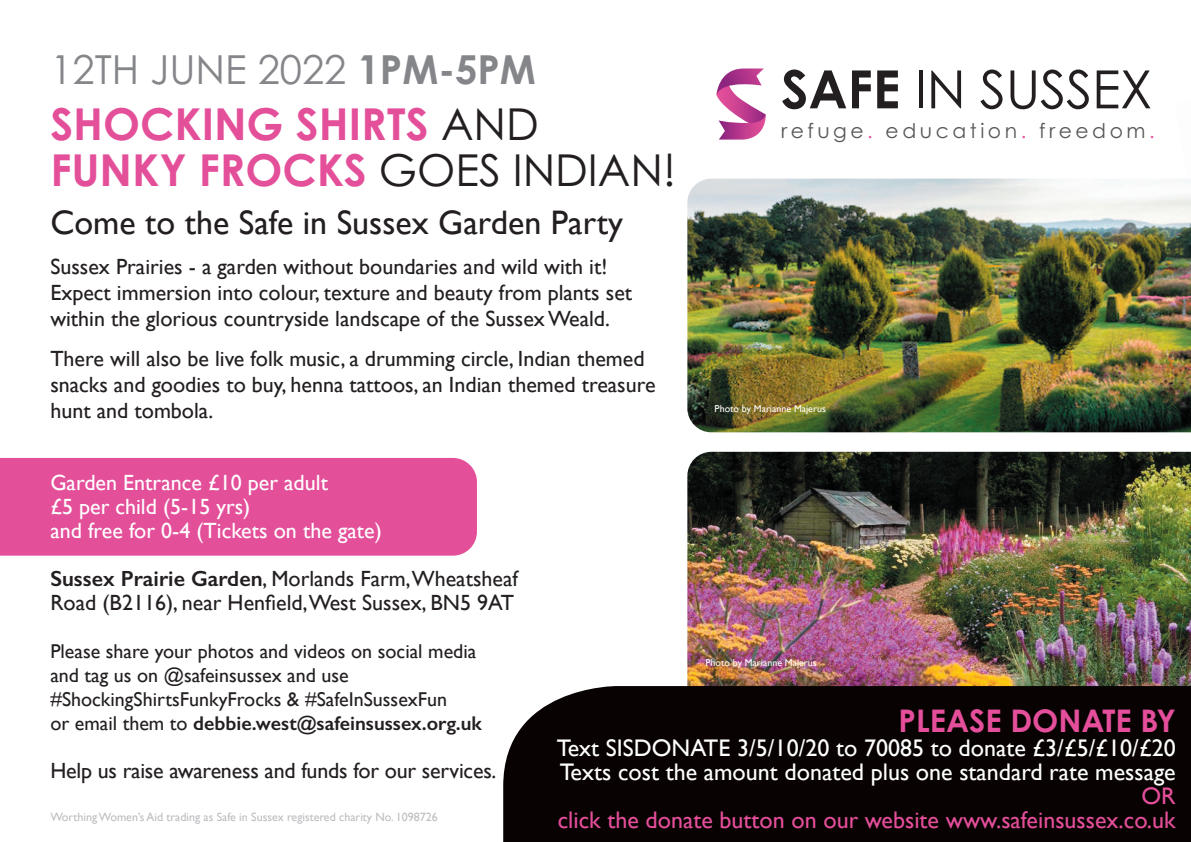
<style>
.page{position:relative;width:1191px;height:842px;background:#fff}
.page>*{position:absolute;margin:0;border:0;box-sizing:border-box;transform-origin:0 0}
.t1{font:52.8px "Century Gothic Pro";letter-spacing:-.005em;color:#231f20}
.t2{font:700 44px/46px "Century Gothic Pro";color:#e44f9a}
.t3{font:40px "Century Gothic Pro";color:#848689}
.t4{font:34px "Gill Sans";color:#231f20}
.t5{font:700 31.2px "Century Gothic Pro";color:#e44e9a}
.t6{font:24px/24px "Gill Sans";color:#fff}
.t7{font:24px/24px "Gill Sans";color:#e44e9a;text-align:right}
.t8{font:22px/26px "Gill Sans";color:#231f20}
.t9{font:22px/24px "Gill Sans";color:#fff}
.t10{font:20.2px "Century Gothic Pro";letter-spacing:.175em;color:#57585a}
.t11{font:20px/24px "Gill Sans";color:#231f20}
.t12{font:12px "Gill Sans";color:#bcbdc0}
.t13{font:10px "Gill Sans";color:#fff}
.s1{font-weight:700}
.s2{font-weight:400;color:#231f20}
.s3{color:#e44f9a}
.s4{font-weight:600}
</style>
<div class="page">
<div style="left:0;top:458px;width:477px;height:98px;background:#e44f9a"></div>
<svg style="left:716px;top:68px;width:50px;height:72px"></svg>
<img style="left:687px;top:452px;width:504px;height:234px">
<img style="left:687px;top:179px;width:504px;height:253px">
<div style="left:503px;top:686px;width:688px;height:156px;background:#080302"></div>
<h3 class="t3" style="left:50px;top:45px;width:487px">12TH JUNE 2022 <span class="s1">1PM-5PM</span></h3>
<h2 class="t2" style="left:50px;top:100px;width:627px">SHOCKING SHIRTS <span class="s2">AND<br></span>FUNKY FROCKS <span class="s2">GOES INDIAN!</span></h2>
<h3 class="t4" style="left:50px;top:203px;width:574px">Come to the Safe in Sussex Garden Party</h3>
<p class="t8" style="left:50px;top:253px;width:583px">Sussex Prairies - a garden without boundaries and wild with it!<br>Expect immersion into colour, texture and beauty from plants set within the glorious countryside landscape of the Sussex Weald.</p>
<p class="t8" style="left:50px;top:345px;width:607px">There will also be live folk music, a drumming circle, Indian themed snacks and goodies to buy, henna tattoos, an Indian themed treasure hunt and tombola.</p>
<h1 class="t1" style="left:781px;top:57px;width:372px"><span class="s1">SAFE</span> IN SUSSEX</h1>
<p class="t10" style="left:781px;top:119px;width:375px">refuge<span class="s3">.</span> education<span class="s3">.</span> freedom<span class="s3">.</span></p>
<p class="t13" style="left:714px;top:403px;width:113px">Photo by Marianne Majerus</p>
<p class="t9" style="left:50px;top:470px;width:333px">Garden Entrance £10 per adult<br>£5 per child (5-15 yrs)<br>and free for 0-4 (Tickets on the gate)</p>
<p class="t8" style="left:50px;top:566px;width:469px;line-height:24px"><span class="s4">Sussex Prairie Garden</span>, Morlands Farm,Wheatsheaf<br>Road (B2116), near Henfield,West Sussex, BN5 9AT</p>
<p class="t11" style="left:50px;top:639px;width:433px">Please share your photos and videos on social media and tag us on @safeinsussex and use #ShockingShirtsFunkyFrocks &amp; #SafeInSussexFun<br>or email them to <span class="s4">debbie.west@safeinsussex.org.uk</span></p>
<p class="t8" style="left:50px;top:757px;width:447px">Help us raise awareness and funds for our services.</p>
<p class="t12" style="left:50px;top:810px;width:389px">Worthing Women’s Aid trading as Safe in Sussex registered charity No. 1098726</p>
<p class="t13" style="left:705px;top:657px;width:113px">Photo by Marianne Majerus</p>
<h3 class="t5" style="left:898px;top:701px;width:278px">PLEASE DONATE BY</h3>
<p class="t6" style="left:557px;top:736px;width:620px">Text SISDONATE 3/5/10/20 to 70085 to donate £3/£5/£10/£20<br>Texts cost the amount donated plus one standard rate message</p>
<p class="t7" style="left:558px;top:784px;width:619px">OR<br>click the donate button on our website www.safeinsussex.co.uk</p>
</div>
